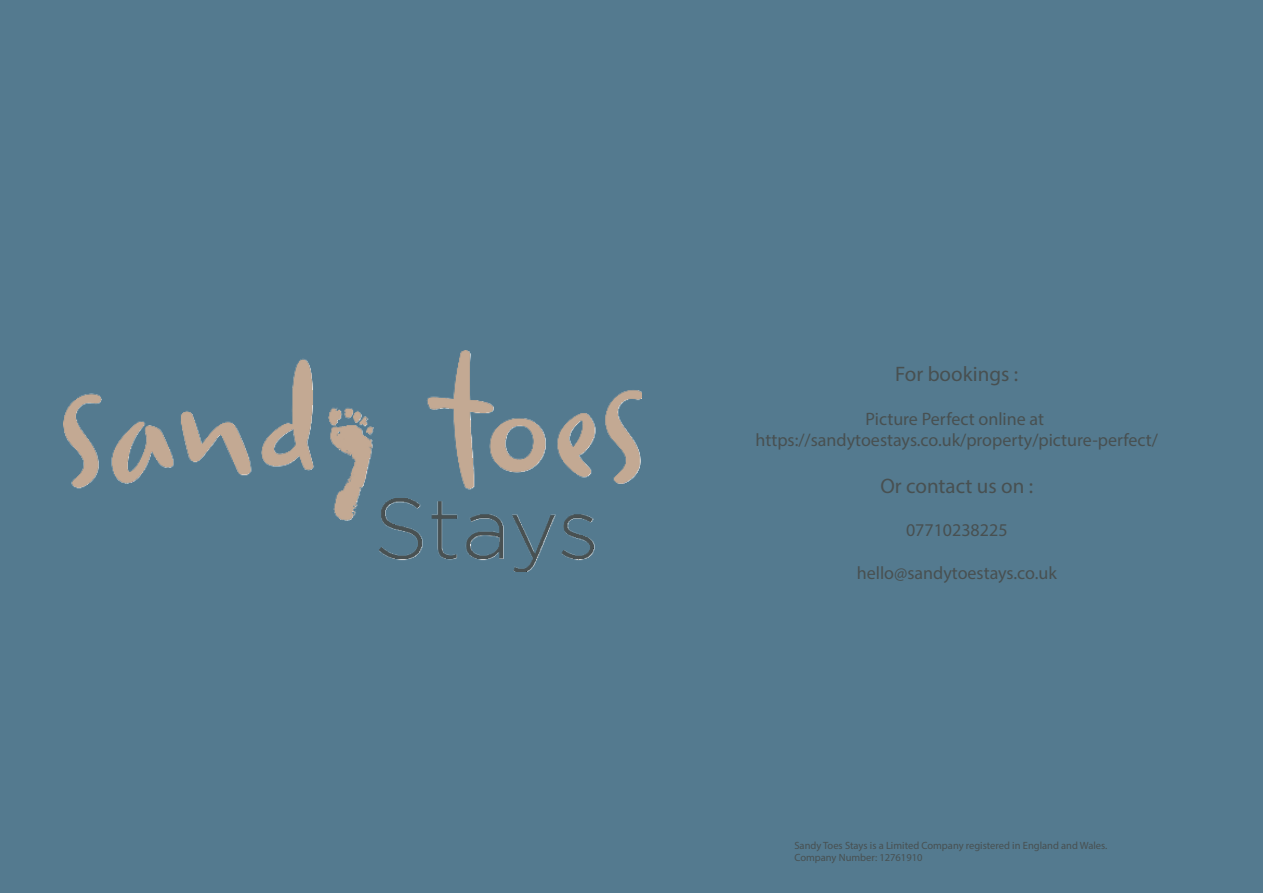
<style>
.page{position:relative;width:1263px;height:893px;background:#547a8f}
.page>*{position:absolute;margin:0;border:0;box-sizing:border-box;transform-origin:0 0}
.t1{font:21px "Myriad Pro";color:#485051}
.t2{font:18px/21.6px "Myriad Pro";color:#485051;text-align:center}
.t3{font:10.5px/12.6px "Myriad Pro";color:#485051}
</style>
<div class="page">
<img style="left:63px;top:351px;width:579px;height:220px">
<p class="t1" style="left:895px;top:366px;width:125px">For bookings :</p>
<p class="t2" style="left:755px;top:409px;width:404px">Picture Perfect online at https://sandytoestays.co.uk/property/picture-perfect/</p>
<p class="t1" style="left:880px;top:478px;width:154px">Or contact us on :</p>
<p class="t2" style="left:906px;top:521px;width:103px">07710238225</p>
<p class="t2" style="left:857px;top:564px;width:201px">hello@sandytoestays.co.uk</p>
<p class="t3" style="left:794px;top:840px;width:314px">Sandy Toes Stays is a Limited Company registered in England and Wales.<br>Company Number: 12761910</p>
</div>
